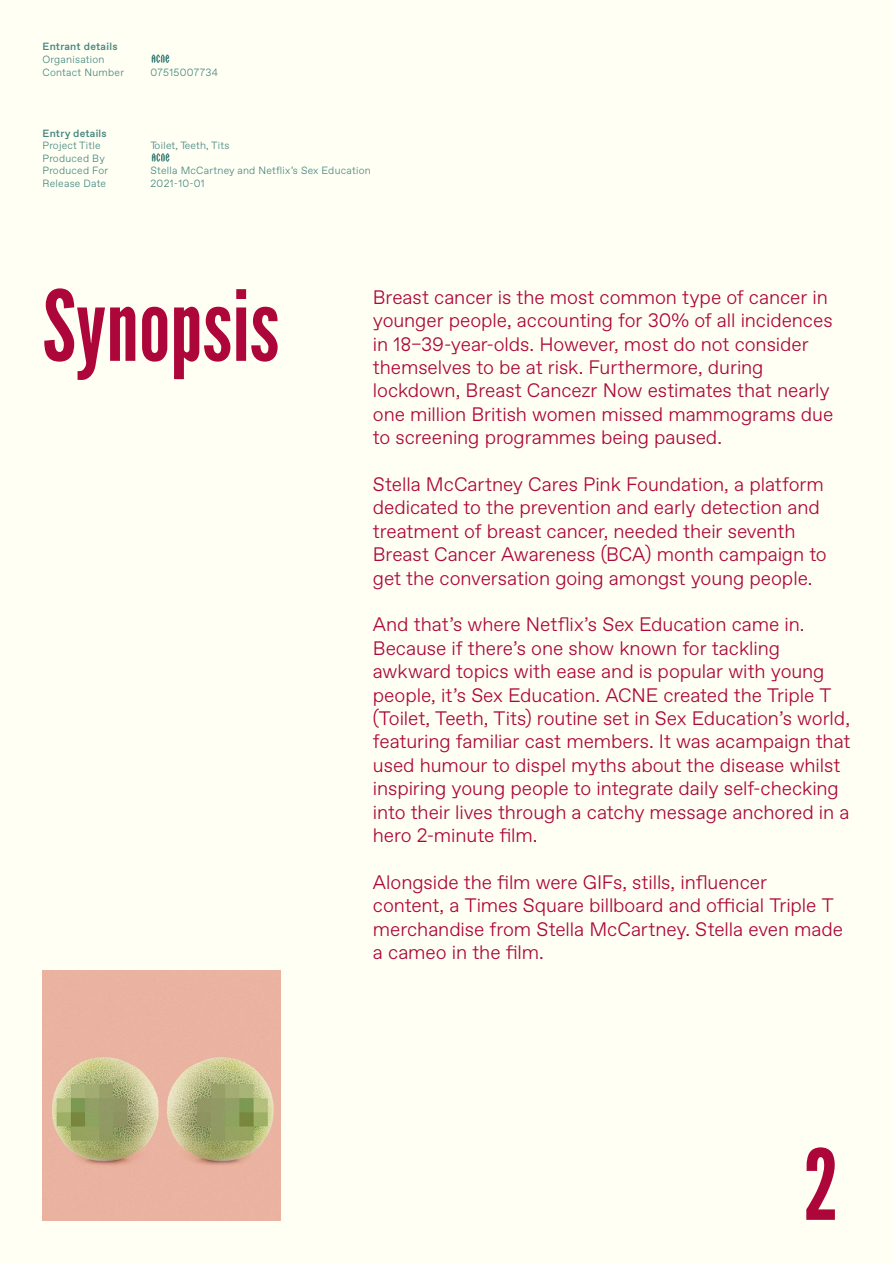
<style>
.page{position:relative;width:893px;height:1263px;background:#fffff3}
.page>*{position:absolute;margin:0;border:0;box-sizing:border-box;transform-origin:0 0}
.t1{font:97.5px "League Gothic";color:#ad063a}
.t2{font:300 19.5px/23.4px "Favorit";letter-spacing:-.005em;color:#ad063a}
.t3{font:300 10.5px/12.6px "Favorit";letter-spacing:.025em;color:#468781}
.t4{font:500 10.5px "Favorit";letter-spacing:.025em;color:#468781}
</style>
<div class="page">
<img style="left:43px;top:970px;width:238px;height:250px">
<svg style="left:152px;top:54px;width:18px;height:9px"></svg>
<svg style="left:152px;top:153px;width:18px;height:9px"></svg>
<p class="t4" style="left:43px;top:40px;width:77px">Entrant details</p>
<p class="t3" style="left:43px;top:53px;width:83px">Organisation<br>Contact Number</p>
<p class="t3" style="left:151px;top:65px;width:69px">07515007734</p>
<p class="t4" style="left:43px;top:126px;width:66px">Entry details</p>
<p class="t3" style="left:43px;top:139px;width:60px">Project Title</p>
<p class="t3" style="left:151px;top:139px;width:81px">Toilet, Teeth, Tits</p>
<p class="t3" style="left:43px;top:151px;width:67px">Produced By<br>Produced For</p>
<p class="t3" style="left:151px;top:164px;width:222px">Stella McCartney and Netflix’s Sex Education</p>
<p class="t3" style="left:43px;top:177px;width:65px">Release Date</p>
<p class="t3" style="left:151px;top:177px;width:56px">2021-10-01</p>
<h1 class="t1" style="left:43px;top:268px;width:239px">Synopsis</h1>
<p class="t2" style="left:373px;top:285px;width:462px">Breast cancer is the most common type of cancer in younger people, accounting for 30% of all incidences in 18–39-year-olds. However, most do not consider themselves to be at risk. Furthermore, during lockdown, Breast Cancezr Now estimates that nearly one million British women missed mammograms due to screening programmes being paused.</p>
<p class="t2" style="left:373px;top:472px;width:455px">Stella McCartney Cares Pink Foundation, a platform dedicated to the prevention and early detection and treatment of breast cancer, needed their seventh Breast Cancer Awareness (BCA) month campaign to get the conversation going amongst young people.</p>
<p class="t2" style="left:373px;top:612px;width:479px">And that’s where Netflix’s Sex Education came in.<br>Because if there’s one show known for tackling awkward topics with ease and is popular with young people, it’s Sex Education. ACNE created the Triple T (Toilet, Teeth, Tits) routine set in Sex Education’s world, featuring familiar cast members. It was acampaign that used humour to dispel myths about the disease whilst inspiring young people to integrate daily self-checking into their lives through a catchy message anchored in a hero 2-minute film.</p>
<p class="t2" style="left:373px;top:870px;width:472px">Alongside the film were GIFs, stills, influencer content, a Times Square billboard and official Triple T merchandise from Stella McCartney. Stella even made a cameo in the film.</p>
<h1 class="t1" style="left:804px;top:1127px;width:36px">2</h1>
</div>
